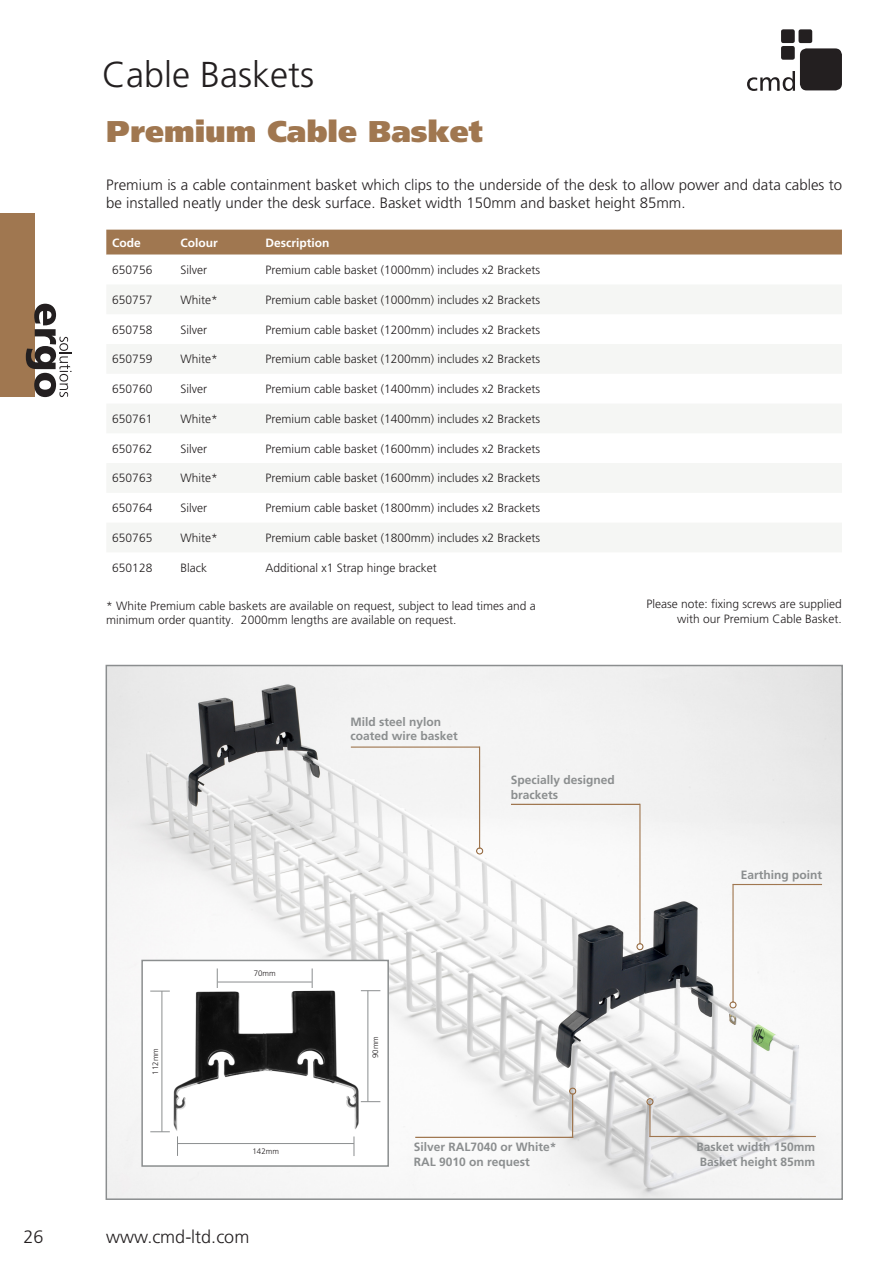
<style>
.page{position:relative;width:893px;height:1263px;background:#fff}
.page>*{position:absolute;margin:0;border:0;box-sizing:border-box;transform-origin:0 0}
.t1{font:300 36px "Frutiger LT Std";color:#231f20}
.t2{font:900 30px "Frutiger LT Std";color:#a07750}
.t3{font:300 18px "Frutiger LT Std";color:#231f20}
.t4{font:300 15px/18px "Frutiger LT Std";color:#231f20}
.t5{font:300 12px/14.4px "Frutiger LT Std";color:#231f20}
.t6{font:700 12px/14.4px "Frutiger LT Std";color:#8b8e8f}
.t7{font:700 12px "Frutiger LT Std";color:#fff}
.t8{font:300 7.95px "Frutiger LT Std";color:#231f20}
</style>
<div class="page">
<img style="left:109px;top:668px;width:731px;height:529px">
<div style="left:141px;top:960px;width:248px;height:207px;background:#fff;border:2px solid #8b8e8f"></div>
<div style="left:106px;top:230px;width:736px;height:25px;background:#a07750"></div>
<div style="left:107px;top:285px;width:735px;height:29px;background:#f5f6f4"></div>
<svg style="left:107px;top:344px;width:735px;height:208px;fill:#f5f6f4"></svg>
<img style="left:160px;top:978px;width:214px;height:163px">
<svg style="left:150px;top:991px;width:20px;height:1px"></svg>
<svg style="left:150px;top:1131px;width:20px;height:1px"></svg>
<hr style="left:162px;top:991px;width:1px;height:141px;background:#8b8e8f">
<svg style="left:354px;top:1136px;width:1px;height:20px"></svg>
<svg style="left:177px;top:1136px;width:1px;height:20px"></svg>
<hr style="left:178px;top:1143px;width:176px;height:1px;background:#8b8e8f">
<svg style="left:361px;top:1101px;width:19px;height:1px"></svg>
<svg style="left:361px;top:990px;width:19px;height:1px"></svg>
<hr style="left:367px;top:991px;width:1px;height:111px;background:#8b8e8f">
<svg style="left:217px;top:968px;width:1px;height:20px"></svg>
<hr style="left:218px;top:982px;width:94px;height:1px;background:#8b8e8f">
<svg style="left:312px;top:968px;width:1px;height:20px"></svg>
<div style="left:349px;top:745px;width:133px;height:5px;background:#231f20;opacity:.5"></div>
<div style="left:474px;top:745px;width:10px;height:111px;background:#231f20;opacity:.5"></div>
<hr style="left:509px;top:803px;width:134px;height:4px;background:#231f20;opacity:.5">
<div style="left:634px;top:802px;width:10px;height:150px;background:#231f20;opacity:.5"></div>
<div style="left:727px;top:883px;width:10px;height:127px;background:#231f20;opacity:.5"></div>
<hr style="left:732px;top:883px;width:92px;height:4px;background:#231f20;opacity:.5">
<hr style="left:414px;top:1136px;width:162px;height:4px;background:#231f20;opacity:.5">
<div style="left:567px;top:1085px;width:10px;height:54px;background:#231f20;opacity:.5"></div>
<hr style="left:649px;top:1135px;width:169px;height:4px;background:#231f20;opacity:.5">
<div style="left:644px;top:1096px;width:10px;height:41px;background:#231f20;opacity:.5"></div>
<div style="left:800px;top:48px;width:42px;height:42px;background:#231f20;border-radius:7px"></div>
<svg style="left:747px;top:71px;width:48px;height:20px"></svg>
<div style="left:781px;top:46px;width:14px;height:14px;background:#231f20;border-radius:2px"></div>
<div style="left:781px;top:29px;width:14px;height:14px;background:#231f20;border-radius:2px"></div>
<div style="left:798px;top:29px;width:14px;height:14px;background:#231f20;border-radius:2px"></div>
<div style="left:0;top:213px;width:35px;height:184px;background:#a07750"></div>
<svg style="left:26px;top:304px;width:46px;height:93px"></svg>
<p class="t1" style="left:102px;top:54px;width:214px">Cable Baskets</p>
<p class="t2" style="left:106px;top:113px;width:378px">Premium Cable Basket</p>
<p class="t4" style="left:106px;top:176px;width:737px">Premium is a cable containment basket which clips to the underside of the desk to allow power and data cables to be installed neatly under the desk surface. Basket width 150mm and basket height 85mm.</p>
<p class="t7" style="left:112px;top:235px;width:30px">Code</p>
<p class="t7" style="left:180px;top:235px;width:39px">Colour</p>
<p class="t7" style="left:265px;top:235px;width:65px">Description</p>
<p class="t5" style="left:112px;top:263px;width:42px">650756</p>
<p class="t5" style="left:180px;top:263px;width:28px">Silver</p>
<p class="t5" style="left:265px;top:263px;width:276px">Premium cable basket (1000mm) includes x2 Brackets</p>
<p class="t5" style="left:112px;top:293px;width:42px">650757</p>
<p class="t5" style="left:180px;top:293px;width:39px">White*</p>
<p class="t5" style="left:265px;top:293px;width:276px">Premium cable basket (1000mm) includes x2 Brackets</p>
<p class="t5" style="left:112px;top:322px;width:42px">650758</p>
<p class="t5" style="left:180px;top:322px;width:28px">Silver</p>
<p class="t5" style="left:265px;top:322px;width:276px">Premium cable basket (1200mm) includes x2 Brackets</p>
<p class="t5" style="left:112px;top:352px;width:42px">650759</p>
<p class="t5" style="left:180px;top:352px;width:39px">White*</p>
<p class="t5" style="left:265px;top:352px;width:276px">Premium cable basket (1200mm) includes x2 Brackets</p>
<p class="t5" style="left:112px;top:382px;width:42px">650760</p>
<p class="t5" style="left:180px;top:382px;width:28px">Silver</p>
<p class="t5" style="left:265px;top:382px;width:276px">Premium cable basket (1400mm) includes x2 Brackets</p>
<p class="t5" style="left:112px;top:412px;width:42px">650761</p>
<p class="t5" style="left:180px;top:412px;width:39px">White*</p>
<p class="t5" style="left:265px;top:412px;width:276px">Premium cable basket (1400mm) includes x2 Brackets</p>
<p class="t5" style="left:112px;top:441px;width:42px">650762</p>
<p class="t5" style="left:180px;top:441px;width:28px">Silver</p>
<p class="t5" style="left:265px;top:441px;width:276px">Premium cable basket (1600mm) includes x2 Brackets</p>
<p class="t5" style="left:112px;top:471px;width:42px">650763</p>
<p class="t5" style="left:180px;top:471px;width:39px">White*</p>
<p class="t5" style="left:265px;top:471px;width:276px">Premium cable basket (1600mm) includes x2 Brackets</p>
<p class="t5" style="left:112px;top:501px;width:42px">650764</p>
<p class="t5" style="left:180px;top:501px;width:28px">Silver</p>
<p class="t5" style="left:265px;top:501px;width:276px">Premium cable basket (1800mm) includes x2 Brackets</p>
<p class="t5" style="left:112px;top:531px;width:42px">650765</p>
<p class="t5" style="left:180px;top:531px;width:39px">White*</p>
<p class="t5" style="left:265px;top:531px;width:276px">Premium cable basket (1800mm) includes x2 Brackets</p>
<p class="t5" style="left:112px;top:561px;width:42px">650128</p>
<p class="t5" style="left:180px;top:561px;width:28px">Black</p>
<p class="t5" style="left:265px;top:561px;width:173px">Additional x1 Strap hinge bracket</p>
<p class="t5" style="left:106px;top:599px;width:431px">* White Premium cable baskets are available on request, subject to lead times and a minimum order quantity. 2000mm lengths are available on request.</p>
<p class="t5" style="left:647px;top:597px;width:197px;text-align:right">Please note: fixing screws are supplied with our Premium Cable Basket.</p>
<p class="t8" style="left:151px;top:1075px;width:28px;rotate:-90deg">112mm</p>
<p class="t8" style="left:254px;top:968px;width:24px">70mm</p>
<p class="t8" style="left:252px;top:1146px;width:28px">142mm</p>
<h3 class="t3" style="left:24px;top:1226px;width:22px">26</h3>
<h3 class="t3" style="left:106px;top:1226px;width:145px">www.cmd-ltd.com</h3>
<p class="t6" style="left:351px;top:714px;width:92px">Mild steel nylon</p>
<p class="t6" style="left:351px;top:729px;width:109px">coated wire basket</p>
<p class="t6" style="left:511px;top:773px;width:106px">Specially designed</p>
<p class="t6" style="left:511px;top:787px;width:49px">brackets</p>
<p class="t8" style="left:371px;top:1058px;width:24px;rotate:-90deg">90mm</p>
<p class="t6" style="left:414px;top:1140px;width:144px">Silver RAL7040 or White*<br>RAL 9010 on request</p>
<p class="t6" style="left:741px;top:867px;width:83px">Earthing point</p>
<p class="t6" style="left:697px;top:1140px;width:120px">Basket width 150mm</p>
<p class="t6" style="left:700px;top:1154px;width:117px">Basket height 85mm</p>
</div>
